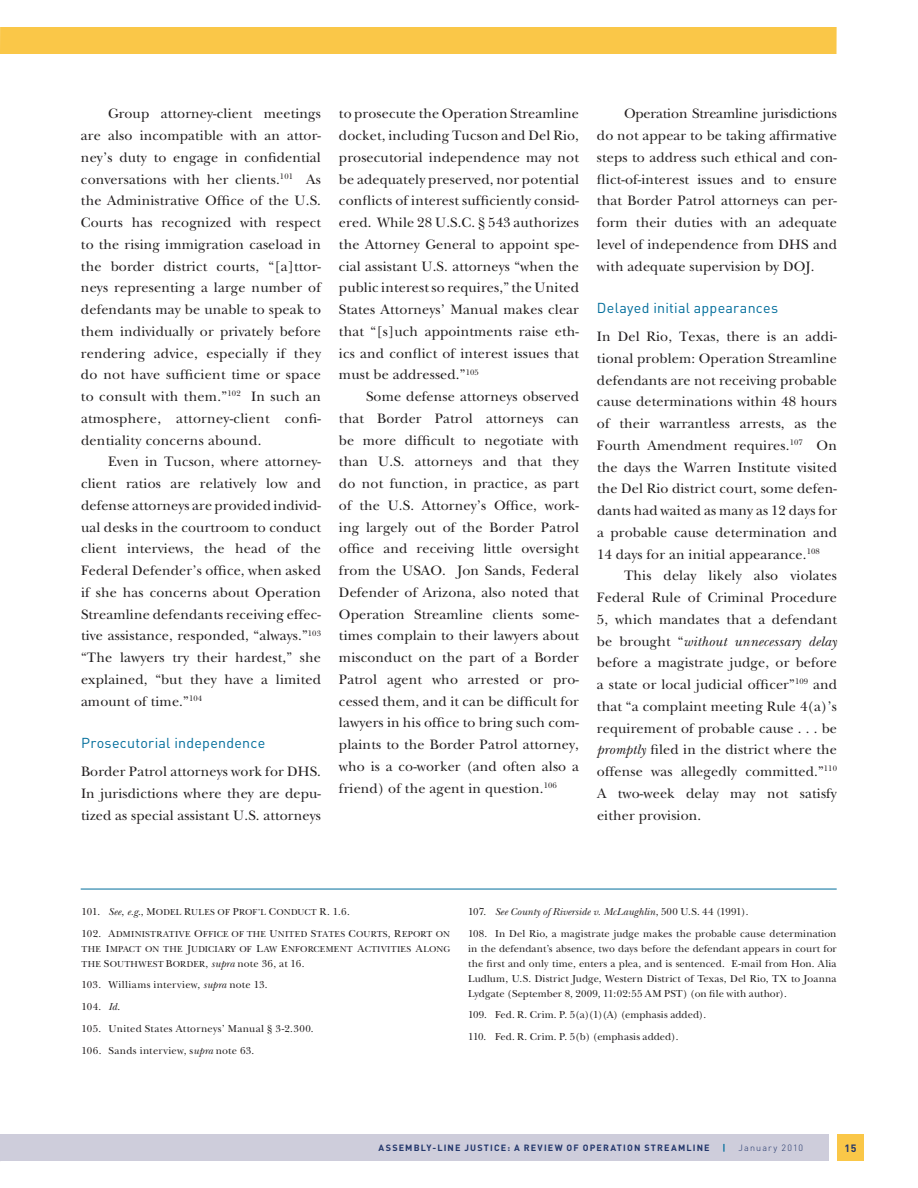
<style>
.page{position:relative;width:918px;height:1188px;background:#fff}
.page>*{position:absolute;margin:0;border:0;box-sizing:border-box;transform-origin:0 0}
.t1{font:14.25px/21.8px "New Baskerville";letter-spacing:.01em;color:#231f20;text-align:justify}
.t2{font:14.25px "DIN";letter-spacing:.02em;color:#006d9b}
.t3{font:10.5px/15px "New Baskerville";letter-spacing:.015em;color:#231f20}
.t4{font:10.5px/21.8px "New Baskerville";letter-spacing:.035em;color:#231f20}
.t5{font:700 10.5px "DIN";color:#21356a}
.t6{font:9px/15px "New Baskerville";letter-spacing:.025em;color:#231f20;text-align:justify}
.t7{font:700 9px "DIN";letter-spacing:.125em;color:#21356a}
.t8{font:9px "New Baskerville";letter-spacing:.005em;color:#231f20}
.t9{font:300 9px "DIN";letter-spacing:.125em;color:#21356a}
.t10{font:700 9px "DIN";color:#006d9b}
.s1{font-style:italic}
.s2{font-size:10.5px}
.s3{font-style:italic;font-size:10.5px}
</style>
<div class="page">
<div style="left:837px;top:1134px;width:27px;height:27px;background:#fac748"></div>
<div style="left:0;top:1134px;width:829px;height:27px;background:#cecddb"></div>
<div style="left:0;top:27px;width:837px;height:27px;background:#fac748"></div>
<hr style="left:81px;top:889px;width:756px;height:1px;background:#006d9b">
<p class="t1" style="left:81px;top:103px;width:242px;text-indent:27px">Group attorney-client meetings are also incompatible with an attor&shy;ney’s duty to engage in confidential conversations with her clients.<sup>101</sup> As the Administrative Office of the U.S.<br>Courts has recognized with respect to the rising immigration caseload in the border district courts, “[a]ttor&shy;neys representing a large number of defendants may be unable to speak to them individually or privately before rendering advice, especially if they do not have sufficient time or space to consult with them.”<sup>102</sup> In such an atmosphere, attorney-client confi&shy;dentiality concerns abound.</p>
<p class="t1" style="left:81px;top:451px;width:242px;text-indent:27px">Even in Tucson, where attorney&shy;client ratios are relatively low and defense attorneys are provided individ&shy;ual desks in the courtroom to conduct client interviews, the head of the Federal Defender’s office, when asked if she has concerns about Operation Streamline defendants receiving effec&shy;tive assistance, responded, “always.”<sup>103 </sup>“The lawyers try their hardest,” she explained, “but they have a limited amount of time.”<sup>104</sup></p>
<p class="t2" style="left:81px;top:734px;width:186px">Prosecutorial independence</p>
<p class="t1" style="left:81px;top:761px;width:241px">Border Patrol attorneys work for DHS.<br>In jurisdictions where they are depu&shy;tized as special assistant U.S. attorneys</p>
<p class="t1" style="left:339px;top:103px;width:242px">to prosecute the Operation Streamline docket, including Tucson and Del Rio, prosecutorial independence may not be adequately preserved, nor potential conflicts of interest sufficiently consid&shy;ered. While 28 U.S.C. § 543 authorizes the Attorney General to appoint spe&shy;cial assistant U.S. attorneys “when the public interest so requires,” the United States Attorneys’ Manual makes clear that “[s]uch appointments raise eth&shy;ics and conflict of interest issues that must be addressed.”<sup>105</sup></p>
<p class="t1" style="left:339px;top:386px;width:242px;text-indent:27px">Some defense attorneys observed that Border Patrol attorneys can be more difficult to negotiate with than U.S. attorneys and that they do not function, in practice, as part of the U.S. Attorney’s Office, work&shy;ing largely out of the Border Patrol office and receiving little oversight from the USAO. Jon Sands, Federal Defender of Arizona, also noted that Operation Streamline clients some&shy;times complain to their lawyers about misconduct on the part of a Border Patrol agent who arrested or pro&shy;cessed them, and it can be difficult for lawyers in his office to bring such com&shy;plaints to the Border Patrol attorney, who is a co-worker (and often also a friend) of the agent in question.<sup>106</sup></p>
<p class="t1" style="left:597px;top:103px;width:242px;text-indent:27px">Operation Streamline jurisdictions do not appear to be taking affirmative steps to address such ethical and con&shy;flict-of-interest issues and to ensure that Border Patrol attorneys can per&shy;form their duties with an adequate level of independence from DHS and with adequate supervision by DOJ.</p>
<p class="t2" style="left:597px;top:299px;width:183px">Delayed initial appearances</p>
<p class="t1" style="left:597px;top:326px;width:242px">In Del Rio, Texas, there is an addi&shy;tional problem: Operation Streamline defendants are not receiving probable cause determinations within 48 hours of their warrantless arrests, as the Fourth Amendment requires.<sup>107</sup> On the days the Warren Institute visited the Del Rio district court, some defen&shy;dants had waited as many as 12 days for a probable cause determination and 14 days for an initial appearance.<sup>108</sup></p>
<p class="t1" style="left:597px;top:565px;width:242px;text-indent:27px">This delay likely also violates Federal Rule of Criminal Procedure 5, which mandates that a defendant be brought “<span class="s1">without unnecessary delay </span>before a magistrate judge, or before a state or local judicial officer”<sup>109</sup> and that “a complaint meeting Rule 4(a)’s requirement of probable cause . . . be <span class="s1">promptly</span> filed in the district where the offense was allegedly committed.”<sup>110<br></sup>A two-week delay may not satisfy either provision.</p>
<p class="t8" style="left:82px;top:907px;width:270px"><span class="s2">101.</span> <span class="s3">See</span><span class="s2">,</span> <span class="s3">e.g</span><span class="s2">., M</span>ODEL <span class="s2">R</span>ULES OF <span class="s2">P</span>ROF’L <span class="s2">C</span>ONDUCT <span class="s2">R. 1.6.</span></p>
<p class="t6" style="left:82px;top:926px;width:370px"><span class="s2">102. A</span>DMINISTRATIVE <span class="s2">O</span>FFICE OF THE <span class="s2">U</span>NITED <span class="s2">S</span>TATES <span class="s2">C</span>OURTS<span class="s2">, R</span>EPORT ON THE <span class="s2">I</span>MPACT ON THE <span class="s2">J</span>UDICIARY OF <span class="s2">L</span>AW <span class="s2">E</span>NFORCEMENT <span class="s2">A</span>CTIVITIES <span class="s2">A</span>LONG THE <span class="s2">S</span>OUTHWEST <span class="s2">B</span>ORDER<span class="s2">,</span> <span class="s3">supra</span> <span class="s2">note 36, at 16.</span></p>
<p class="t4" style="left:82px;top:974px;width:234px">103. Williams interview, <span class="s1">supra</span> note 13.<br>104. <span class="s1">Id</span>.<br>105. United States Attorneys’ Manual § 3-2.300.<br>106. Sands interview, s<span class="s1">upra</span> note 63.</p>
<p class="t3" style="left:468px;top:901px;width:370px;line-height:21.8px">107. <span class="s1">See County of Riverside v. McLaughlin</span>, 500 U.S. 44 (1991).<br>108. In Del Rio, a magistrate judge makes the probable cause determination</p>
<p class="t3" style="left:468px;top:941px;width:370px;text-align:justify">in the defendant’s absence, two days before the defendant appears in court for the first and only time, enters a plea, and is sentenced. E-mail from Hon. Alia Ludlum, U.S. District Judge, Western District of Texas, Del Rio, TX to Joanna Lydgate (September 8, 2009, 11:02:55 AM PST) (on file with author).</p>
<p class="t3" style="left:468px;top:1004px;width:240px;line-height:21.8px">109. Fed. R. Crim. P. 5(a)(1)(A) (emphasis added).<br>110. Fed. R. Crim. P. 5(b) (emphasis added).</p>
<p class="t7" style="left:379px;top:1142px;width:333px">ASSEMBLY-LINE JUSTICE: A REVIEW OF OPERATION STREA MLINE</p>
<p class="t10" style="left:723px;top:1142px;width:5px">|</p>
<p class="t9" style="left:739px;top:1142px;width:66px">January 2010</p>
<p class="t5" style="left:844px;top:1141px;width:14px">15</p>
</div>
